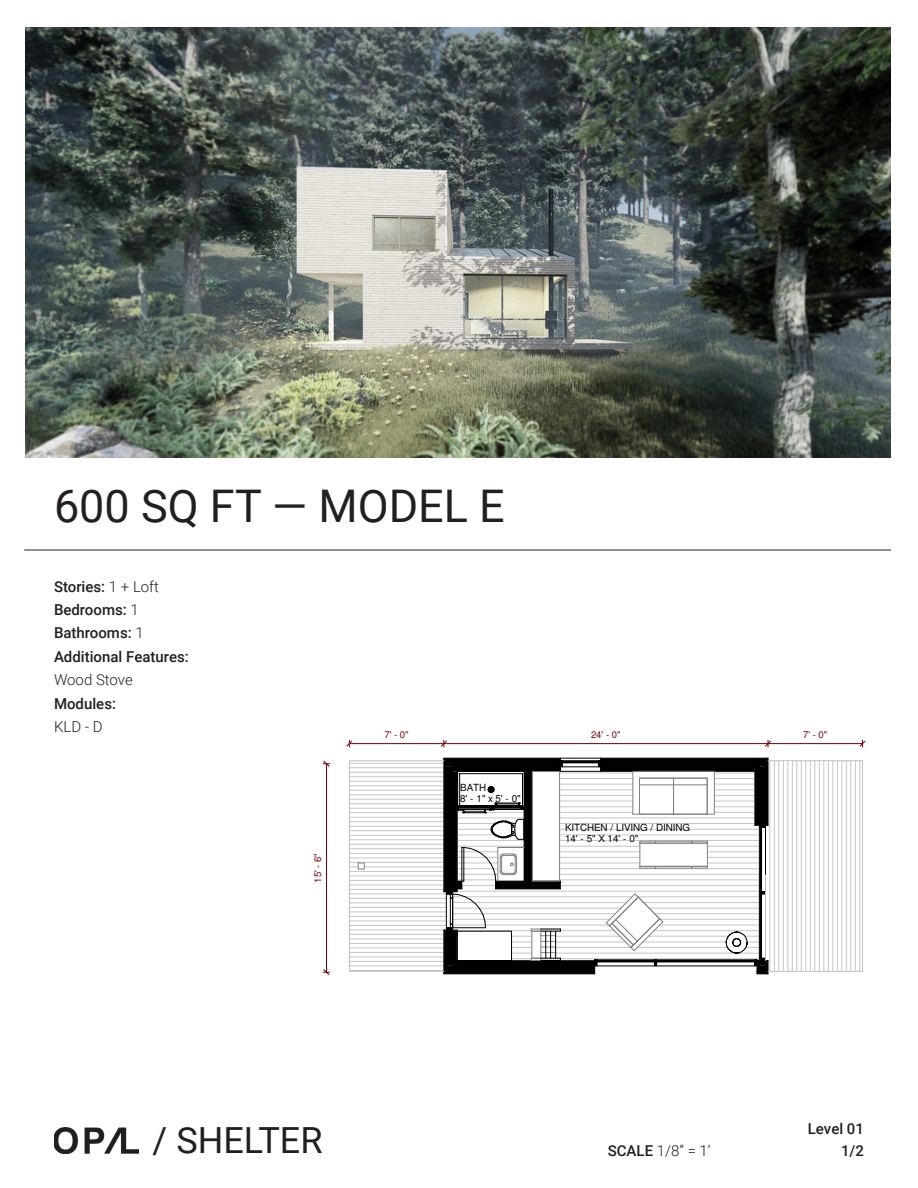
<style>
.page{position:relative;width:918px;height:1188px;background:#fff}
.page>*{position:absolute;margin:0;border:0;box-sizing:border-box;transform-origin:0 0}
.t1{font:45px "Roboto";color:#231f20}
.t2{font:36px "Roboto";color:#231f20}
.t3{font:500 15px "Roboto";color:#231f20}
.t4{font:300 15px "Roboto";color:#231f20}
.t5{font:9.9px/11.4px "Helvetica";letter-spacing:-.01em;color:#000}
.t6{font:9.45px "Helvetica";color:#700}
.s1{font-weight:300}
.s2{font-weight:500}
</style>
<div class="page">
<img style="left:54px;top:1128px;width:84px;height:26px">
<hr style="left:24px;top:550px;width:867px;height:1px;background:#231f20">
<img style="left:26px;top:27px;width:865px;height:431px">
<svg style="left:349px;top:758px;width:514px;height:217px"></svg>
<hr style="left:768px;top:743px;width:95px;height:1px;background:#700">
<svg style="left:859px;top:740px;width:7px;height:7px"></svg>
<hr style="left:444px;top:743px;width:324px;height:1px;background:#700">
<svg style="left:765px;top:740px;width:6px;height:7px"></svg>
<hr style="left:349px;top:743px;width:95px;height:1px;background:#700">
<svg style="left:441px;top:740px;width:6px;height:7px"></svg>
<svg style="left:346px;top:740px;width:7px;height:7px"></svg>
<hr style="left:326px;top:764px;width:1px;height:208px;background:#700">
<svg style="left:323px;top:969px;width:7px;height:6px"></svg>
<svg style="left:323px;top:760px;width:7px;height:7px"></svg>
<p class="t1" style="left:54px;top:474px;width:452px">600 SQ FT — MODEL E</p>
<p class="t3" style="left:54px;top:576px;width:107px">Stories: <span class="s1">1 + Loft</span></p>
<p class="t3" style="left:54px;top:599px;width:86px">Bedrooms: <span class="s1">1</span></p>
<p class="t3" style="left:54px;top:623px;width:91px">Bathrooms: <span class="s1">1</span></p>
<p class="t3" style="left:54px;top:646px;width:136px">Additional Features:</p>
<p class="t4" style="left:54px;top:669px;width:80px">Wood Stove</p>
<p class="t3" style="left:54px;top:693px;width:64px">Modules:</p>
<p class="t4" style="left:54px;top:716px;width:50px">KLD - D</p>
<p class="t6" style="left:312px;top:883px;width:31px;rotate:-90deg">15' - 6"</p>
<p class="t6" style="left:385px;top:729px;width:25px">7' - 0"</p>
<p class="t6" style="left:591px;top:729px;width:31px">24' - 0"</p>
<p class="t6" style="left:803px;top:729px;width:25px">7' - 0"</p>
<p class="t5" style="left:460px;top:782px;width:62px">BATH<br>8' - 1" x 5' - 0"</p>
<p class="t5" style="left:565px;top:822px;width:126px">KITCHEN / LIVING / DINING<br>14' - 5" X 14' - 0"</p>
<h2 class="t2" style="left:153px;top:1115px;width:171px">/ SHELTER</h2>
<p class="t3" style="left:808px;top:1118px;width:58px">Level 01</p>
<p class="t4" style="left:608px;top:1140px;width:104px"><span class="s2">SCALE</span> 1/8” = 1’</p>
<p class="t3" style="left:841px;top:1140px;width:24px">1/2</p>
</div>
